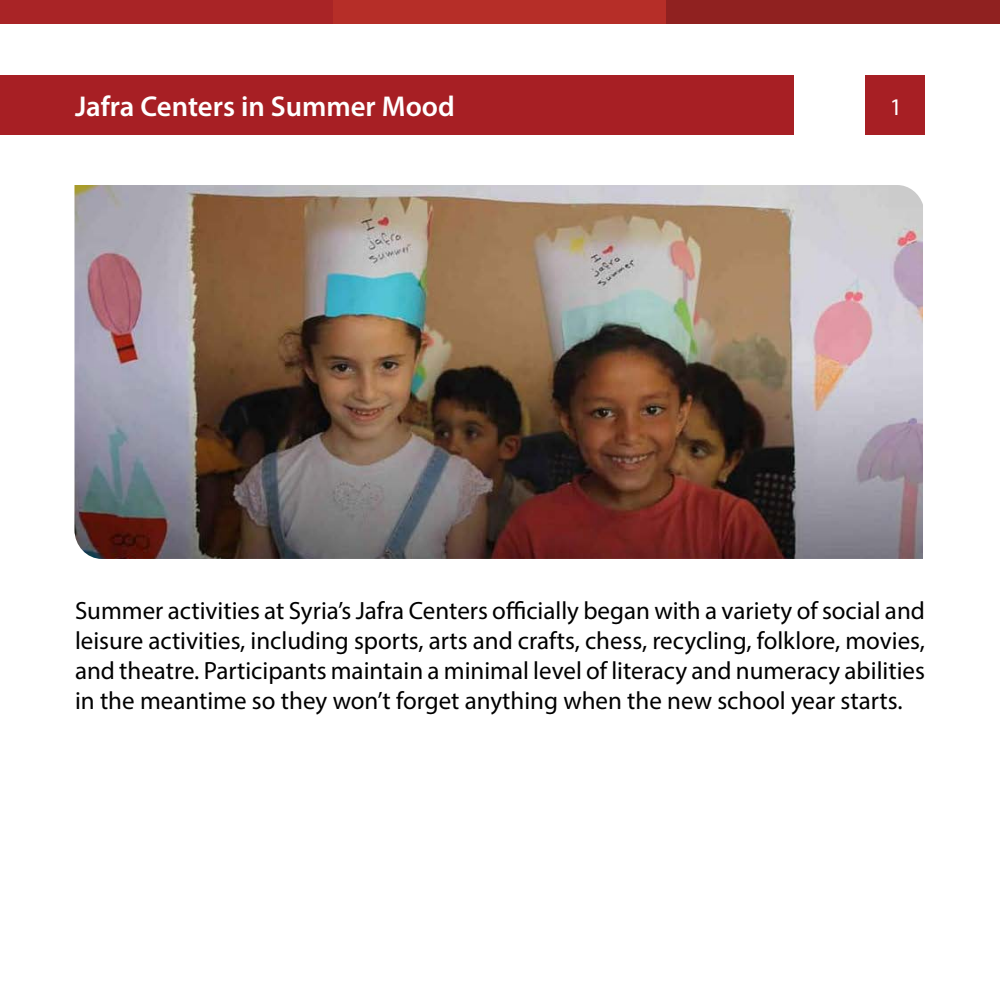
<style>
.page{position:relative;width:1000px;height:1000px;background:#fff}
.page>*{position:absolute;margin:0;border:0;box-sizing:border-box;transform-origin:0 0}
.t1{font:600 28.75px "Myriad Pro";color:#fff}
.t2{font:25px/30px "Myriad Pro";color:#000;text-align:justify}
.t3{font:24px "Myriad Pro";color:#fff}
</style>
<div class="page">
<div style="left:0;top:75px;width:794px;height:60px;background:#a71f24"></div>
<div style="left:865px;top:75px;width:60px;height:60px;background:#a71f24"></div>
<div style="left:0;top:0;width:333px;height:24px;background:#a92426"></div>
<div style="left:333px;top:0;width:334px;height:24px;background:#b62e28"></div>
<div style="left:667px;top:0;width:333px;height:24px;background:#902120"></div>
<img style="left:74px;top:185px;width:849px;height:374px">
<p class="t1" style="left:75px;top:88px;width:381px">Jafra Centers in Summer Mood</p>
<p class="t3" style="left:890px;top:92px;width:14px">1</p>
<p class="t2" style="left:75px;top:595px;width:852px">Summer activities at Syrias’ Jafra Centers officially began with a variety of social and leisure activities, including sports, arts and crafts, chess, recycling, folklore, movies, and theatre. Participants maintain a minimal level of literacy and numeracy abilities in the meantime so they won t’ forget anything when the new school year starts.</p>
</div>
